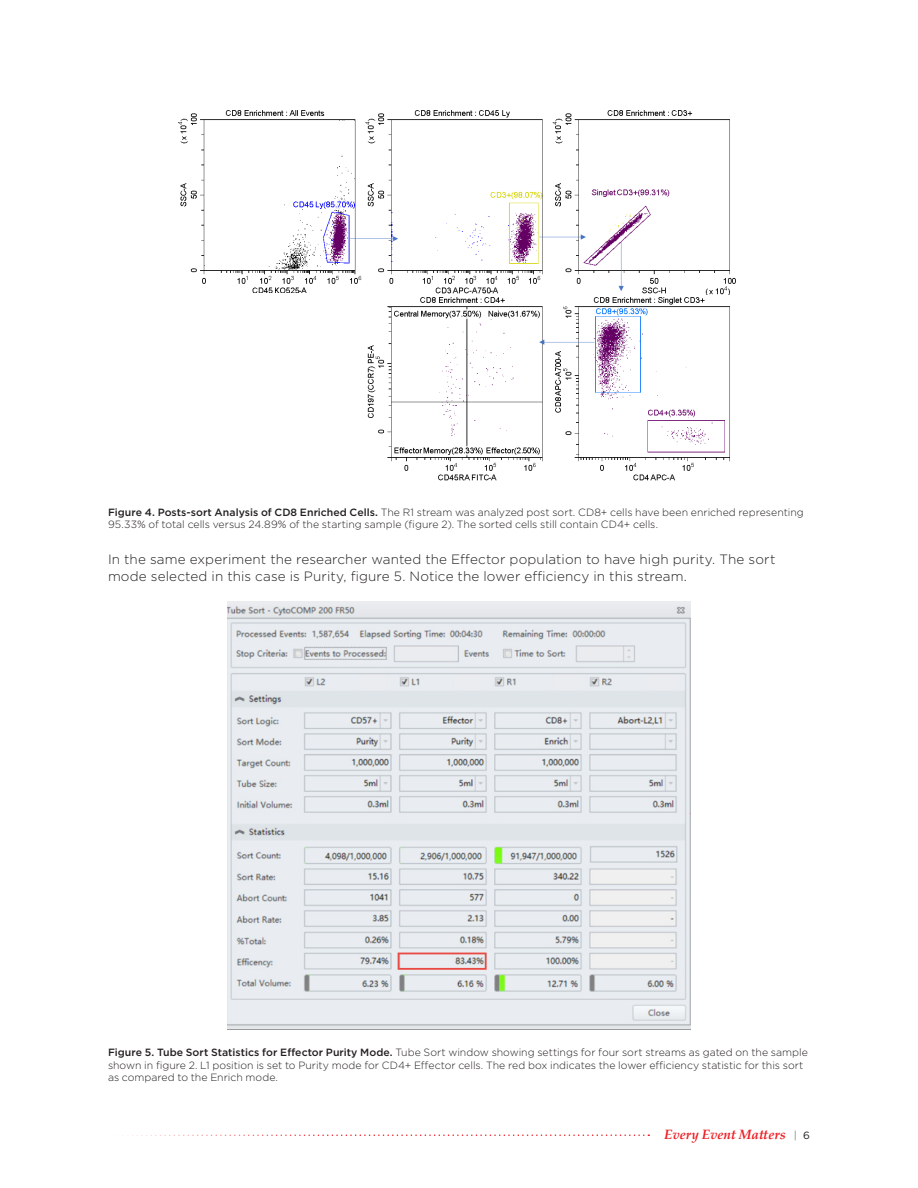
<style>
.page{position:relative;width:918px;height:1188px;background:#fff}
.page>*{position:absolute;margin:0;border:0;box-sizing:border-box;transform-origin:0 0}
.Doc_-_Body{font:300 13.5px/16.5px "Gotham";letter-spacing:.01em;color:#231f20}
.t1{font:italic 700 13.5px "Palatino Linotype";letter-spacing:-.005em;color:#ee1d23}
.Doc_-_Caption{font:300 10.5px/12.6px "Gotham";color:#231f20}
.s1{font-weight:500}
.s2{font-family:"Gotham";font-weight:400;font-style:normal;font-size:10.5px;color:#7e868d}
.s3{font-family:"Gotham";font-weight:400;font-style:normal;font-size:10.5px;color:#231f20}
</style>
<div class="page">
<svg style="left:123px;top:1134px;width:526px;height:2px"></svg>
<img style="left:179px;top:110px;width:557px;height:371px">
<div style="left:154px;top:293px;width:212px;height:201px;background:#fff"></div>
<img style="left:227px;top:602px;width:464px;height:427px">
<p class="Doc_-_Caption" style="left:108px;top:505px;width:697px"><span class="s1">Figure 4. Posts-sort Analysis of CD8 Enriched Cells.</span> The R1 stream was analyzed post sort. CD8+ cells have been enriched representing<br>95.33% of total cells versus 24.89% of the starting sample (figure 2). The sorted cells still contain CD4+ cells.</p>
<p class="Doc_-_Body" style="left:108px;top:551px;width:669px">In the same experiment the researcher wanted the Effector population to have high purity. The sort mode selected in this case is Purity, figure 5. Notice the lower efficiency in this stream.</p>
<p class="Doc_-_Caption" style="left:108px;top:1046px;width:701px"><span class="s1">Figure 5. Tube Sort Statistics for Effector Purity Mode.</span> Tube Sort window showing settings for four sort streams as gated on the sample shown in figure 2. L1 position is set to Purity mode for CD4+ Effector cells. The red box indicates the lower efficiency statistic for this sort as compared to the Enrich mode.</p>
<p class="t1" style="left:664px;top:1124px;width:147px">Every Event Matters <span class="s2">|</span> <span class="s3">6</span></p>
</div>
